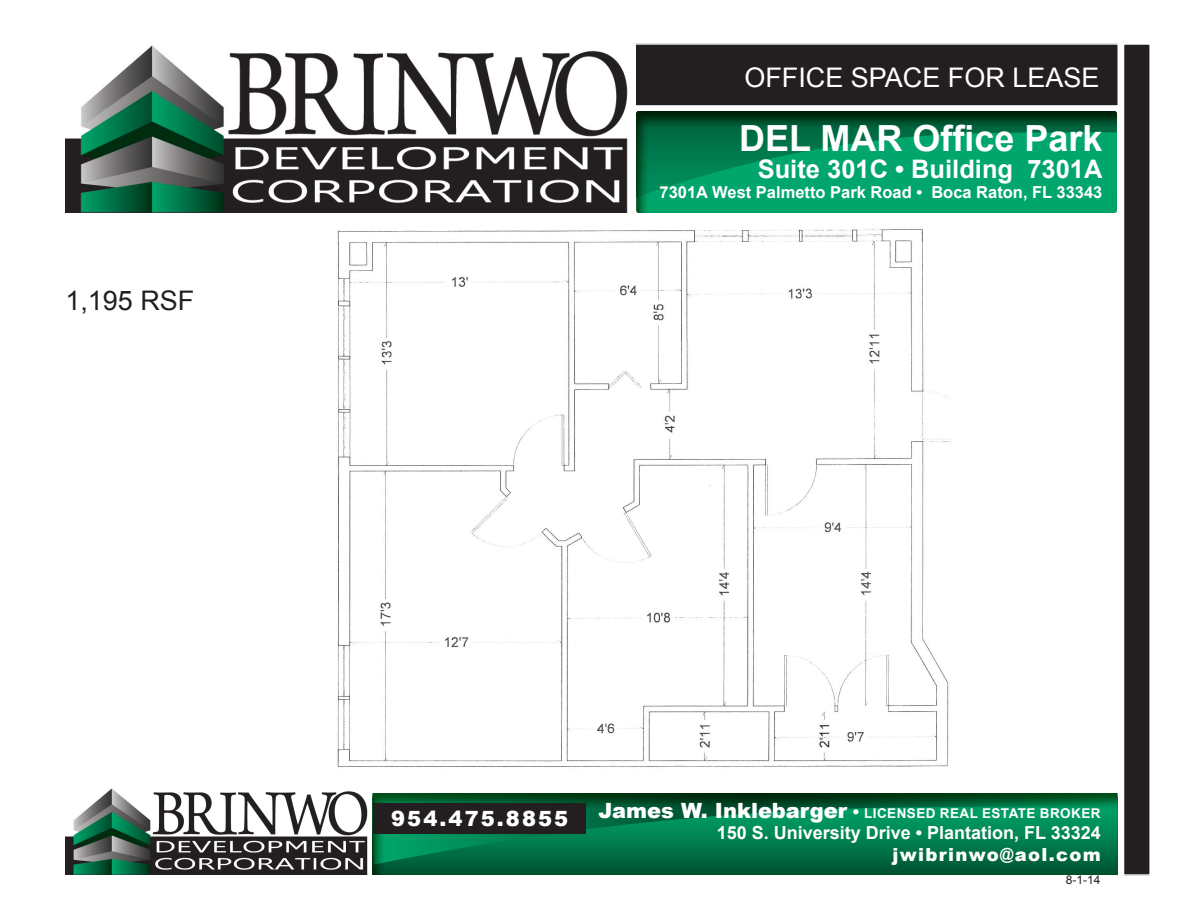
<style>
.page{position:relative;width:1188px;height:918px;background:#fff}
.page>*{position:absolute;margin:0;border:0;box-sizing:border-box;transform-origin:0 0}
.t1{font:700 36px "Arial";color:#fff}
.t2{font:27px "Arial";color:#fff}
.t3{font:27px "Arial";color:#231f20}
.t4{font:700 25.5px "Arial";color:#fff}
.t5{font:900 21px "Arial";color:#fff}
.t6{font:900 21px "Arial";letter-spacing:.1em;color:#fff}
.t7{font:700 18px "Arial";color:#fff}
.t8{font:900 18px "Arial";letter-spacing:.075em;color:#fff}
.t9{font:700 16.5px "Arial";color:#fff}
.t10{font:700 13.5px "Arial";letter-spacing:.035em;color:#fff}
.t11{font:12px "Arial";color:#231f20}
.s1{font-weight:700;font-size:18px}
.s2{font-weight:700;font-size:13.5px}
</style>
<div class="page">
<svg style="left:636px;top:111px;width:481px;height:102px;background:#008957"></svg>
<div style="left:1124px;top:44px;width:26px;height:831px;background:#231f20"></div>
<div style="left:1123px;top:43px;width:28px;height:833px;border:2px solid #fff"></div>
<div style="left:635px;top:44px;width:483px;height:62px;background:#231f20"></div>
<div style="left:634px;top:43px;width:485px;height:64px;border:2px solid #fff"></div>
<svg style="left:372px;top:793px;width:746px;height:82px;background:#006e43"></svg>
<div style="left:373px;top:804px;width:213px;height:30px;background:#231f20"></div>
<img style="left:65px;top:45px;width:563px;height:168px">
<img style="left:65px;top:788px;width:303px;height:86px">
<img style="left:337px;top:229px;width:615px;height:538px">
<p class="t3" style="left:65px;top:282px;width:131px">1,195 RSF</p>
<p class="t2" style="left:744px;top:59px;width:357px">OFFICE SPACE FOR LEASE</p>
<p class="t1" style="left:739px;top:113px;width:365px">DEL MAR Office Park</p>
<p class="t4" style="left:758px;top:151px;width:346px">Suite 301C • Building 7301A</p>
<p class="t9" style="left:660px;top:180px;width:444px">7301A West Palmetto Park Road • Boca Raton, FL 33343</p>
<p class="t6" style="left:391px;top:803px;width:179px">954.475.8855</p>
<p class="t5" style="left:599px;top:795px;width:319px">James W. Inklebarger <span class="s1">•</span> <span class="s2">Lice nsed</span></p>
<p class="t10" style="left:940px;top:803px;width:21px">Real</p>
<p class="t10" style="left:982px;top:803px;width:110px">Estate Bro ker</p>
<p class="t7" style="left:717px;top:820px;width:386px">150 S. University Drive • Plantation, FL 33324</p>
<p class="t8" style="left:892px;top:841px;width:210px">jwibrinwo@aol.com</p>
<p class="t11" style="left:1066px;top:872px;width:36px">8-1-14</p>
</div>
